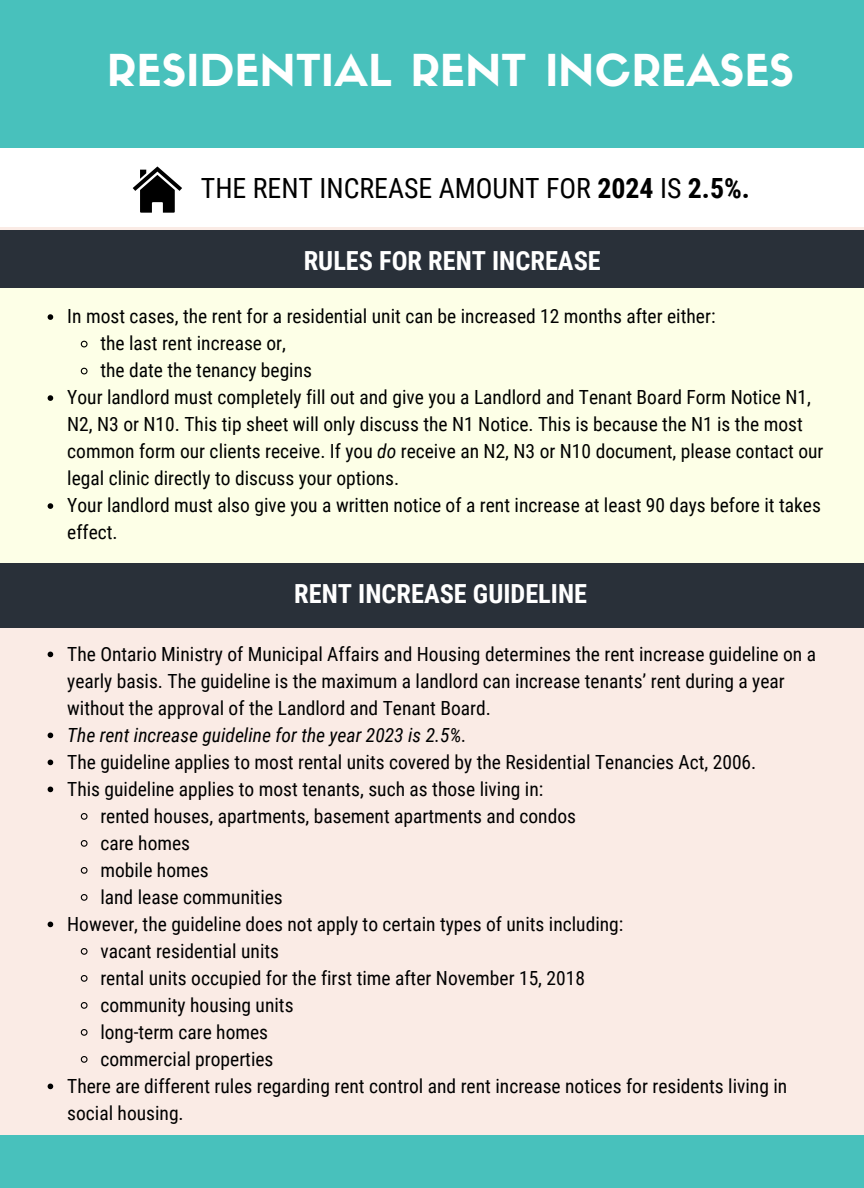
<style>
.page{position:relative;width:864px;height:1188px;background:#faebe5}
.page>*{position:absolute;margin:0;border:0;box-sizing:border-box;transform-origin:0 0}
.t1{font:43.2px "Sifonn Basic";letter-spacing:.01em;color:#fff}
.t2{font:27.9px "Roboto Condensed";color:#000}
.t3{font:700 26.4px "Roboto Condensed";color:#fff}
.t4{font:19.5px/27px "Roboto Condensed";color:#000}
.t5{font:italic 19.5px "Roboto Condensed";color:#000}
.s1{font-weight:700}
.s2{font-style:italic}
</style>
<div class="page">
<div style="left:0;top:0;width:864px;height:198px;background:#48c1bc"></div>
<div style="left:0;top:230px;width:864px;height:62px;background:#293039"></div>
<div style="left:0;top:149px;width:864px;height:77px;background:#fff"></div>
<svg style="left:133px;top:167px;width:49px;height:46px"></svg>
<div style="left:0;top:288px;width:864px;height:311px;background:#fdffe7"></div>
<svg style="left:48px;top:314px;width:5px;height:6px"></svg>
<svg style="left:80px;top:340px;width:8px;height:8px"></svg>
<svg style="left:80px;top:367px;width:8px;height:8px"></svg>
<svg style="left:48px;top:395px;width:5px;height:6px"></svg>
<svg style="left:48px;top:503px;width:5px;height:6px"></svg>
<div style="left:0;top:563px;width:864px;height:64px;background:#293039"></div>
<svg style="left:48px;top:652px;width:5px;height:5px"></svg>
<svg style="left:48px;top:733px;width:5px;height:5px"></svg>
<svg style="left:48px;top:760px;width:5px;height:5px"></svg>
<svg style="left:48px;top:787px;width:5px;height:5px"></svg>
<svg style="left:80px;top:813px;width:8px;height:7px"></svg>
<svg style="left:80px;top:840px;width:8px;height:7px"></svg>
<svg style="left:80px;top:867px;width:8px;height:7px"></svg>
<svg style="left:80px;top:894px;width:8px;height:7px"></svg>
<svg style="left:48px;top:922px;width:5px;height:5px"></svg>
<svg style="left:80px;top:948px;width:8px;height:7px"></svg>
<svg style="left:80px;top:975px;width:8px;height:7px"></svg>
<svg style="left:80px;top:1002px;width:8px;height:7px"></svg>
<svg style="left:80px;top:1029px;width:8px;height:7px"></svg>
<svg style="left:80px;top:1056px;width:8px;height:7px"></svg>
<svg style="left:48px;top:1084px;width:5px;height:5px"></svg>
<div style="left:0;top:1135px;width:864px;height:53px;background:#48c1bc"></div>
<p class="t1" style="left:107px;top:54px;width:688px">RESIDENTIAL RENT INCREASES</p>
<p class="t2" style="left:201px;top:172px;width:551px">THE RENT INCREASE AMOUNT FOR <span class="s1">2024</span> IS <span class="s1">2.5%.</span></p>
<p class="t3" style="left:304px;top:246px;width:299px">RULES FOR RENT INCREASE</p>
<h1 class="t4" style="left:67px;top:303px;width:650px">In most cases, the rent for a residential unit can be increased 12 months after either:</h1>
<p class="t4" style="left:100px;top:330px;width:187px">the last rent increase or,</p>
<p class="t4" style="left:100px;top:357px;width:213px">the date the tenancy begins</p>
<h3 class="t4" style="left:67px;top:384px;width:758px">Your landlord must completely fill out and give you a Landlord and Tenant Board Form Notice N1, N2, N3 or N10. This tip sheet will only discuss the N1 Notice. This is because the N1 is the most common form our clients receive. If you <span class="s2">do</span> receive an N2, N3 or N10 document, please contact our legal clinic directly to discuss your options.</h3>
<h2 class="t4" style="left:67px;top:492px;width:755px">Your landlord must also give you a written notice of a rent increase at least 90 days before it takes effect.</h2>
<p class="t3" style="left:294px;top:579px;width:294px">RENT INCREASE GUIDELINE</p>
<p class="t4" style="left:67px;top:640px;width:750px">The Ontario Ministry of Municipal Affairs and Housing determines the rent increase guideline on a yearly basis. The guideline is the maximum a landlord can increase tenants’ rent during a year without the approval of the Landlord and Tenant Board.</p>
<h2 class="t5" style="left:67px;top:724px;width:401px">The rent increase guideline for the year 2023 is 2.5%.</h2>
<p class="t4" style="left:67px;top:748px;width:691px">The guideline applies to most rental units covered by the Residential Tenancies Act, 2006.</p>
<p class="t4" style="left:67px;top:775px;width:478px">This guideline applies to most tenants, such as those living in:</p>
<p class="t4" style="left:100px;top:802px;width:477px">rented houses, apartments, basement apartments and condos</p>
<p class="t4" style="left:100px;top:829px;width:91px">care homes</p>
<p class="t4" style="left:100px;top:856px;width:110px">mobile homes</p>
<p class="t4" style="left:100px;top:883px;width:184px">land lease communities</p>
<p class="t4" style="left:67px;top:910px;width:558px">However, the guideline does not apply to certain types of units including:</p>
<p class="t4" style="left:100px;top:937px;width:180px">vacant residential units</p>
<p class="t4" style="left:100px;top:964px;width:486px">rental units occupied for the first time after November 15, 2018</p>
<p class="t4" style="left:100px;top:991px;width:195px">community housing units</p>
<p class="t4" style="left:100px;top:1018px;width:169px">long-term care homes</p>
<p class="t4" style="left:100px;top:1045px;width:175px">commercial properties</p>
<p class="t4" style="left:67px;top:1072px;width:722px">There are different rules regarding rent control and rent increase notices for residents living in social housing.</p>
</div>
